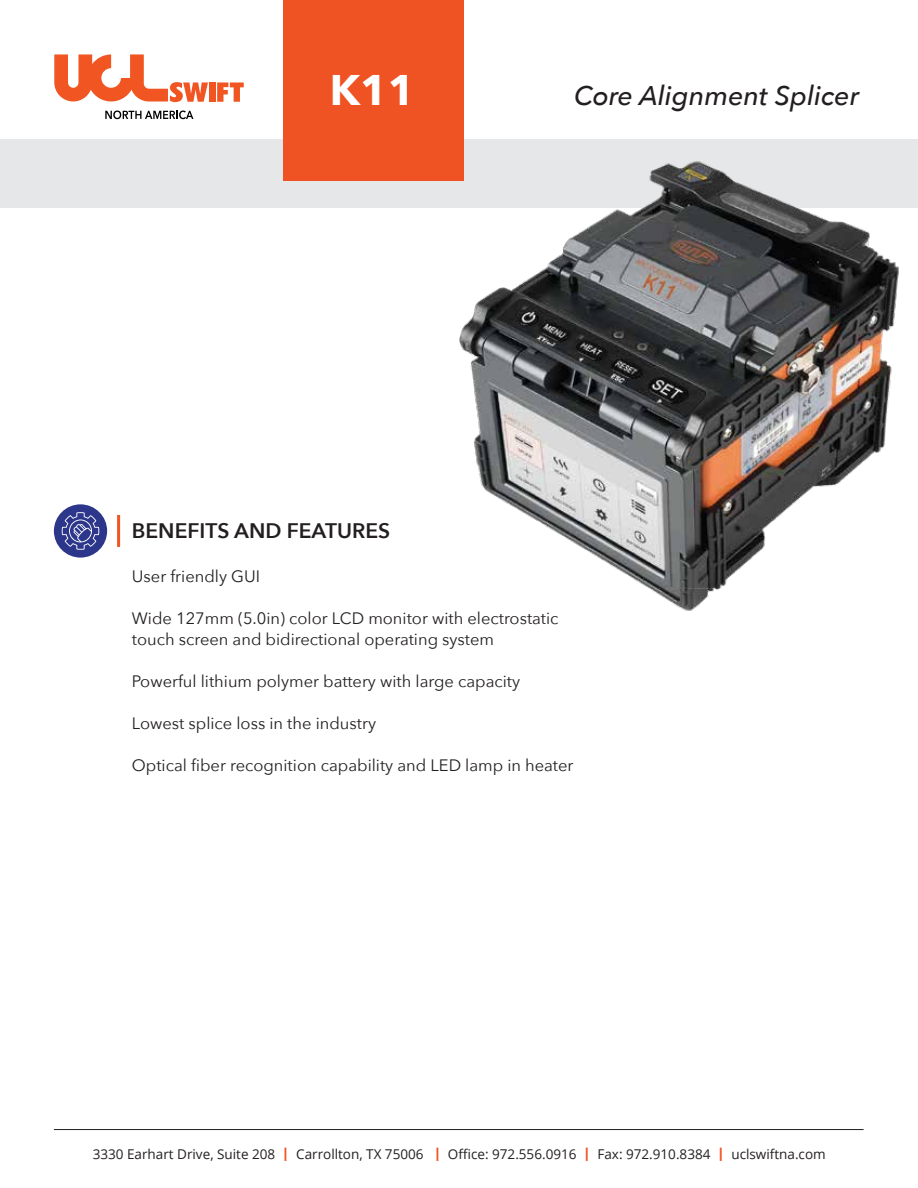
<style>
.page{position:relative;width:918px;height:1188px;background:#fff}
.page>*{position:absolute;margin:0;border:0;box-sizing:border-box;transform-origin:0 0}
.t1{font:700 42.75px "Avenir Next";color:#fff}
.t2{font:italic 500 27px "Avenir Next";color:#231f20}
.t3{font:600 21px "Avenir Next";color:#231f20}
.t4{font:16.5px/21px "Avenir Next";color:#231f20}
.t5{font:13.5px "Open Sans";color:#231f20}
.s1{font-weight:800;color:#f05523}
</style>
<div class="page">
<div style="left:0;top:140px;width:918px;height:68px;background:#e6e7e8"></div>
<div style="left:283px;top:0;width:180px;height:181px;background:#f05323"></div>
<hr style="left:117px;top:515px;width:3px;height:32px;background:#f05523">
<div style="left:54px;top:504px;width:53px;height:54px;background:#2c368a;border-radius:50%"></div>
<svg style="left:62px;top:512px;width:37px;height:38px"></svg>
<hr style="left:54px;top:1129px;width:810px;height:1px;background:#231f20">
<svg style="left:54px;top:54px;width:154px;height:48px"></svg>
<div style="left:209px;top:82px;width:7px;height:20px;background:#f05522"></div>
<svg style="left:217px;top:82px;width:27px;height:20px"></svg>
<svg style="left:105px;top:111px;width:88px;height:8px"></svg>
<img style="left:459px;top:155px;width:440px;height:456px">
<h1 class="t1" style="left:330px;top:53px;width:87px">K11</h1>
<h2 class="t2" style="left:574px;top:73px;width:286px">Core Alignment Splicer</h2>
<p class="t3" style="left:132px;top:513px;width:260px">BENEFITS AND FEATURES</p>
<p class="t4" style="left:132px;top:566px;width:130px">User friendly GUI</p>
<p class="t4" style="left:132px;top:608px;width:428px">Wide 127mm (5.0in) color LCD monitor with electrostatic touch screen and bidirectional operating system</p>
<p class="t4" style="left:132px;top:671px;width:390px">Powerful lithium polymer battery with large capacity</p>
<p class="t4" style="left:132px;top:713px;width:246px">Lowest splice loss in the industry</p>
<p class="t4" style="left:132px;top:755px;width:443px">Optical fiber recognition capability and LED lamp in heater</p>
<p class="t5" style="left:93px;top:1145px;width:735px">3330 Earhart Drive, Suite 208 <span class="s1">|</span> Carrollton, TX 75006 <span class="s1">|</span> Office: 972.556.0916 <span class="s1">|</span> Fax: 972.910.8384 <span class="s1">|</span> uclswiftna.com</p>
</div>
